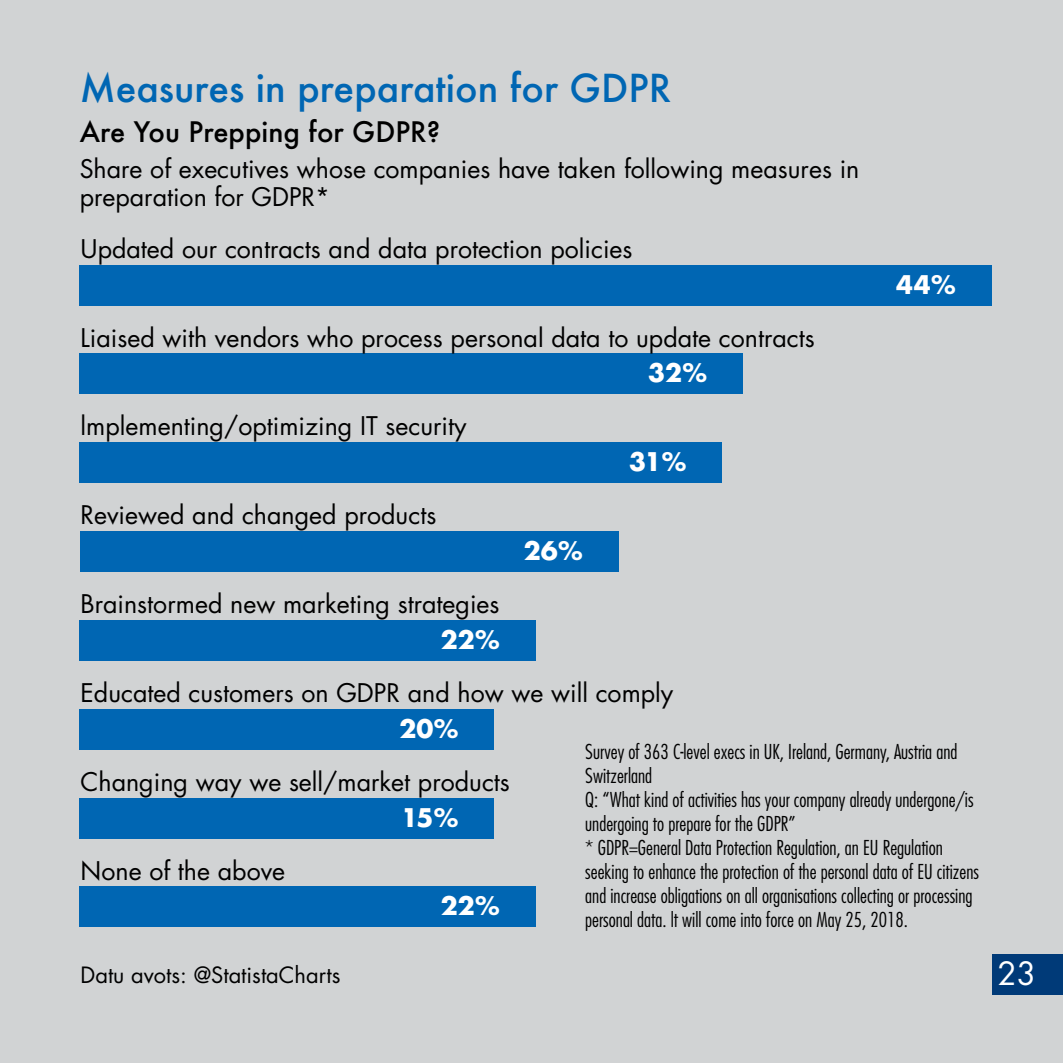
<style>
.page{position:relative;width:1063px;height:1063px;background:#d1d3d4}
.page>*{position:absolute;margin:0;border:0;box-sizing:border-box;transform-origin:0 0}
.t1{font:500 37.5px "Futura";color:#0066b3}
.t2{font:31.25px "Futura";color:#fff}
.t3{font:500 27.5px "Futura";color:#000}
.t4{font:25px/28.8px "Futura";color:#000}
.t5{font:700 25px "Futura";color:#fff}
.t6{font:22px "Futura";color:#000}
.t7{font:300 condensed 20px/24px "Futura";color:#000}
</style>
<div class="page">
<div style="left:80px;top:265px;width:912px;height:40px;background:#0066b3"></div>
<div style="left:80px;top:354px;width:663px;height:40px;background:#0066b3"></div>
<div style="left:80px;top:443px;width:642px;height:40px;background:#0066b3"></div>
<div style="left:80px;top:531px;width:539px;height:41px;background:#0066b3"></div>
<div style="left:80px;top:620px;width:456px;height:41px;background:#0066b3"></div>
<div style="left:80px;top:709px;width:414px;height:40px;background:#0066b3"></div>
<div style="left:80px;top:798px;width:414px;height:40px;background:#0066b3"></div>
<div style="left:80px;top:887px;width:456px;height:40px;background:#0066b3"></div>
<div style="left:992px;top:954px;width:71px;height:40px;background:#003a78"></div>
<h1 class="t1" style="left:80px;top:62px;width:593px">Measures in preparation for GDPR</h1>
<h3 class="t3" style="left:80px;top:113px;width:362px">Are You Prepping for GDPR?</h3>
<p class="t4" style="left:80px;top:155px;width:781px">Share of executives whose companies have taken following measures in preparation for GDPR*</p>
<p class="t4" style="left:81px;top:235px;width:553px">Updated our contracts and data protection policies</p>
<p class="t4" style="left:81px;top:324px;width:736px">Liaised with vendors who process personal data to update contracts</p>
<p class="t4" style="left:81px;top:413px;width:387px">lmplementing/optimizing IT security</p>
<p class="t4" style="left:81px;top:502px;width:357px">Reviewed and changed products</p>
<p class="t4" style="left:81px;top:590px;width:420px">Brainstormed new marketing strategies</p>
<p class="t5" style="left:441px;top:621px;width:61px">22%</p>
<p class="t5" style="left:524px;top:533px;width:61px">26%</p>
<p class="t5" style="left:648px;top:355px;width:61px">32%</p>
<p class="t5" style="left:629px;top:444px;width:59px">31%</p>
<p class="t4" style="left:81px;top:679px;width:594px">Educated customers on GDPR and how we will comply</p>
<p class="t5" style="left:399px;top:710px;width:61px">20%</p>
<p class="t5" style="left:896px;top:266px;width:61px">44%</p>
<p class="t4" style="left:81px;top:768px;width:431px">Changing way we sell/market products</p>
<p class="t4" style="left:81px;top:857px;width:206px">None of the above</p>
<p class="t6" style="left:81px;top:962px;width:261px">Datu avots: @StatistaCharts</p>
<p class="t5" style="left:401px;top:799px;width:59px">15%</p>
<p class="t5" style="left:441px;top:888px;width:61px">22%</p>
<p class="t7" style="left:585px;top:740px;width:395px">Survey of 363 C-level execs in UK, Ireland, Germany, Austria and Switzerland<br>Q: “What kind of activities has your company already undergone/is undergoing to prepare for the GDPR”<br>* GDPR=General Data Protection Regulation, an EU Regulation seeking to enhance the protection of the personal data of EU citizens and increase obligations on all organisations collecting or processing personal data. lt will come into force on May 25, 2018.</p>
<h2 class="t2" style="left:998px;top:955px;width:40px">23</h2>
</div>
